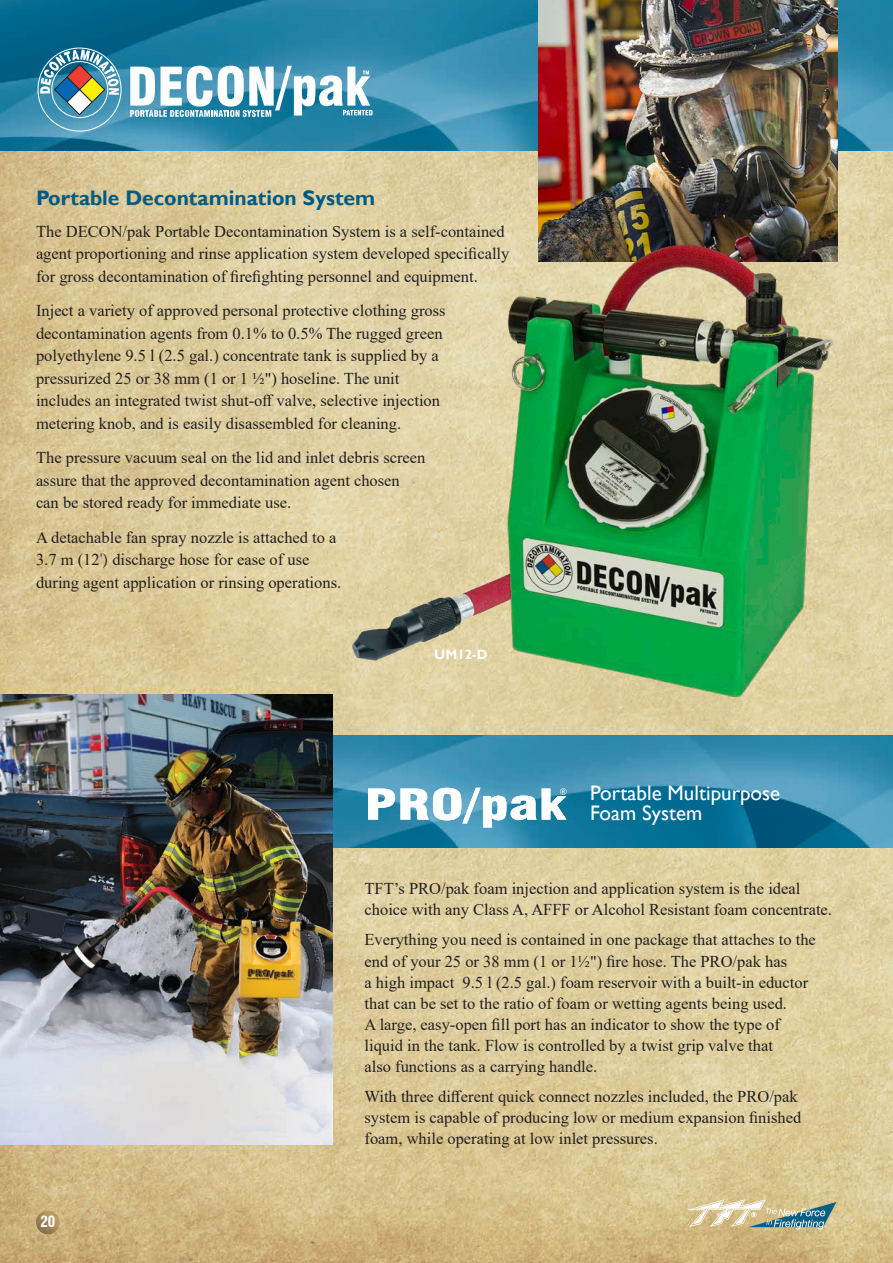
<style>
.page{position:relative;width:893px;height:1263px;background:#fff}
.page>*{position:absolute;margin:0;border:0;box-sizing:border-box;transform-origin:0 0}
.heading_smaller{font:21px/19.5px "Gill Sans";color:#fff}
.flip_tip_lead_ins_sm{font:700 21px "Gill Sans";color:#005b82}
.body{font:16.5px/22.5px "Times New Roman";color:#231f20}
.Sub_Head{font:700 condensed 15px "Swiss 721 BT";color:#fff}
.part_number{font:700 13.5px "Gill Sans";color:#fff}
.s1{font-family:"Minion Pro"}
</style>
<div class="page">
<img style="left:0;top:150px;width:893px;height:1113px">
<svg style="left:35px;top:1210px;width:25px;height:25px"></svg>
<img style="left:333px;top:735px;width:560px;height:113px">
<img style="left:0;top:694px;width:333px;height:451px">
<img style="left:0;top:0;width:893px;height:150px">
<svg style="left:37px;top:48px;width:336px;height:84px"></svg>
<img style="left:538px;top:0;width:299px;height:227px">
<svg style="left:368px;top:788px;width:198px;height:39px"></svg>
<img style="left:348px;top:563px;width:145px;height:101px">
<img style="left:493px;top:227px;width:347px;height:481px">
<svg style="left:687px;top:1199px;width:149px;height:30px;background:#bbbca0"></svg>
<p class="flip_tip_lead_ins_sm" style="left:36px;top:185px;width:341px">Portable Decontamination System</p>
<p class="body" style="left:36px;top:219px;width:475px">The DECON/pak Portable Decontamination System is a self-contained agent proportioning and rinse application system developed specifically for gross decontamination of firefighting personnel and equipment.</p>
<p class="body" style="left:36px;top:299px;width:411px">Inject a variety of approved personal protective clothing gross decontamination agents from 0.1% to 0.5% The rugged green polyethylene 9.5 l (2.5 gal.) concentrate tank is supplied by a pressurized 25 or 38 mm (1 or 1 ½") hoseline. The unit includes an integrated twist shut-off valve, selective injection metering knob, and is easily disassembled for cleaning.</p>
<p class="body" style="left:36px;top:446px;width:391px">The pressure vacuum seal on the lid and inlet debris screen assure that the approved decontamination agent chosen can be stored ready for immediate use.</p>
<p class="body" style="left:36px;top:525px;width:307px">A detachable fan spray nozzle is attached to a<br>3.7 m (12<span class="s1">')</span> discharge hose for ease of use during agent application or rinsing operations.</p>
<p class="part_number" style="left:434px;top:647px;width:55px">UM12-D</p>
<p class="heading_smaller" style="left:590px;top:784px;width:192px">Portable Multipurpose<br>Foam System</p>
<p class="Sub_Head" style="left:40px;top:1213px;width:16px">20</p>
<p class="body" style="left:364px;top:877px;width:469px;line-height:21px">TFT’s PRO/pak foam injection and application system is the ideal choice with any Class A, AFFF or Alcohol Resistant foam concentrate.</p>
<p class="body" style="left:364px;top:927px;width:453px">Everything you need is contained in one package that attaches to the end of your 25 or 38 mm (1 or 1½") fire hose. The PRO/pak has</p>
<p class="body" style="left:364px;top:971px;width:445px;line-height:21px">a high impact 9.5 l (2.5 gal.) foam reservoir with a built-in eductor that can be set to the ratio of foam or wetting agents being used.<br>A large, easy-open fill port has an indicator to show the type of liquid in the tank. Flow is controlled by a twist grip valve that<br>also functions as a carrying handle.</p>
<p class="body" style="left:364px;top:1085px;width:438px;line-height:21px">With three different quick connect nozzles included, the PRO/pak system is capable of producing low or medium expansion finished foam, while operating at low inlet pressures.</p>
</div>
